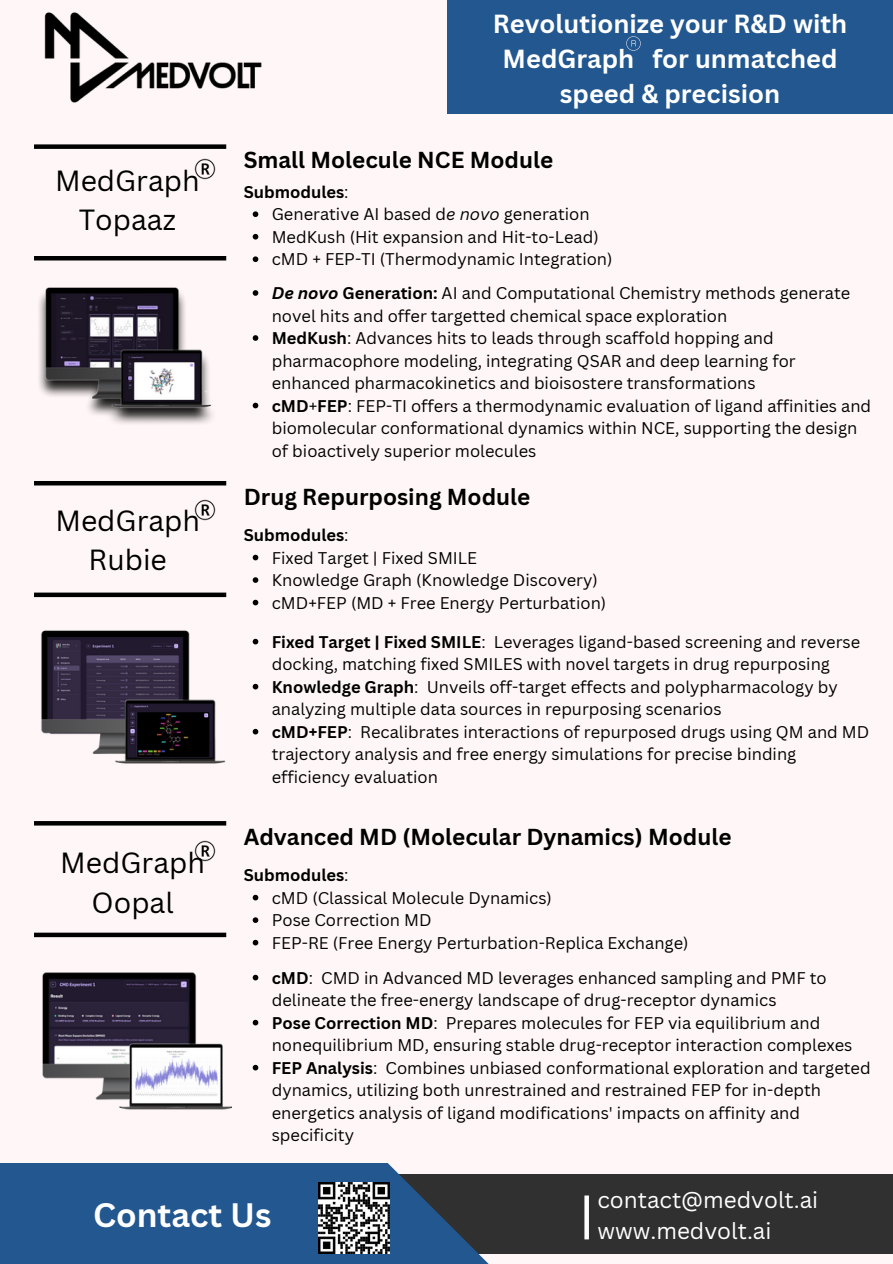
<style>
.page{position:relative;width:893px;height:1264px;background:#fff}
.page>*{position:absolute;margin:0;border:0;box-sizing:border-box;transform-origin:0 0}
.t1{font:700 33px "Canva Sans";color:#fff}
.t2{font:28.35px/39.3px "Canva Sans";color:#000;text-align:center}
.t3{font:700 25.5px/34.8px "Canva Sans";color:#fff;text-align:center}
.t4{font:700 22.5px "Canva Sans";color:#000}
.t5{font:22.5px "Canva Sans";color:#fff}
.t6{font:16.5px/22.5px "Canva Sans";color:#000}
.t7{font:700 16.5px "Canva Sans";color:#000}
.s1{font-weight:400}
.s2{font-style:italic}
.s3{font-weight:700;font-style:italic}
.s4{font-weight:700}
</style>
<div class="page">
<div style="left:0;top:0;width:892px;height:1263px;background:#fff7f7"></div>
<div style="left:446px;top:0;width:446px;height:114px;background:#225790"></div>
<img style="left:44px;top:12px;width:218px;height:91px">
<div style="left:34px;top:144px;width:192px;height:5px;background:#000"></div>
<hr style="left:34px;top:256px;width:192px;height:4px;background:#000">
<hr style="left:34px;top:481px;width:192px;height:4px;background:#000">
<div style="left:34px;top:592px;width:192px;height:5px;background:#000"></div>
<svg style="left:34px;top:821px;width:192px;height:4px"></svg>
<div style="left:34px;top:932px;width:192px;height:5px;background:#000"></div>
<img style="left:41px;top:630px;width:185px;height:134px">
<img style="left:42px;top:972px;width:189px;height:138px">
<img style="left:39px;top:287px;width:174px;height:137px">
<img style="left:194px;top:158px;width:22px;height:22px">
<svg style="left:253px;top:974px;width:5px;height:6px"></svg>
<svg style="left:253px;top:1019px;width:5px;height:6px"></svg>
<svg style="left:253px;top:1064px;width:5px;height:6px"></svg>
<div style="left:345px;top:1174px;width:547px;height:79px;background:#303030"></div>
<div style="left:0;top:1162px;width:489px;height:101px;background:#225790"></div>
<div style="left:584px;top:1195px;width:5px;height:44px;background:#fff"></div>
<img style="left:318px;top:1182px;width:71px;height:70px">
<img style="left:626px;top:36px;width:15px;height:15px">
<svg style="left:253px;top:211px;width:5px;height:6px"></svg>
<svg style="left:253px;top:234px;width:5px;height:5px"></svg>
<svg style="left:253px;top:256px;width:5px;height:6px"></svg>
<svg style="left:253px;top:290px;width:5px;height:6px"></svg>
<svg style="left:253px;top:335px;width:5px;height:6px"></svg>
<svg style="left:253px;top:403px;width:5px;height:5px"></svg>
<svg style="left:253px;top:554px;width:5px;height:6px"></svg>
<svg style="left:253px;top:577px;width:5px;height:6px"></svg>
<svg style="left:253px;top:599px;width:5px;height:6px"></svg>
<svg style="left:253px;top:639px;width:5px;height:5px"></svg>
<svg style="left:253px;top:684px;width:5px;height:5px"></svg>
<svg style="left:253px;top:729px;width:5px;height:5px"></svg>
<svg style="left:253px;top:894px;width:5px;height:6px"></svg>
<svg style="left:253px;top:917px;width:5px;height:6px"></svg>
<svg style="left:253px;top:939px;width:5px;height:6px"></svg>
<img style="left:194px;top:499px;width:22px;height:22px">
<img style="left:194px;top:840px;width:22px;height:22px">
<h2 class="t2" style="left:55px;top:160px;width:146px">MedGraph<br>Topaaz</h2>
<p class="t2" style="left:55px;top:500px;width:146px">MedGraph<br>Rubie</p>
<h5 class="t2" style="left:60px;top:842px;width:146px">MedGraph<br>Oopal</h5>
<p class="t3" style="left:493px;top:6px;width:356px">Revolutionize your R&amp;D with<br>MedGraph for unmatched speed &amp; precision</p>
<p class="t4" style="left:244px;top:144px;width:311px">Small Molecule NCE Module</p>
<p class="t7" style="left:244px;top:180px;width:106px">Submodules<span class="s1">:</span></p>
<p class="t6" style="left:272px;top:203px;width:319px">Generative AI based d<span class="s2">e novo</span> generation</p>
<p class="t6" style="left:272px;top:225px;width:328px">MedKush (Hit expansion and Hit-to-Lead)</p>
<p class="t6" style="left:272px;top:248px;width:342px">cMD + FEP-TI (Thermodynamic Integration)</p>
<h4 class="t6" style="left:272px;top:281px;width:580px"><span class="s3">De novo</span> <span class="s4">Generation:</span> AI and Computational Chemistry methods generate novel hits and offer targetted chemical space exploration</h4>
<p class="t6" style="left:272px;top:326px;width:525px"><span class="s4">MedKush</span>: Advances hits to leads through scaffold hopping and pharmacophore modeling, integrating QSAR and deep learning for enhanced pharmacokinetics and bioisostere transformations</p>
<p class="t6" style="left:272px;top:394px;width:601px"><span class="s4">cMD</span>+<span class="s4">FEP</span>: FEP-TI offers a thermodynamic evaluation of ligand affinities and biomolecular conformational dynamics within NCE, supporting the design of bioactively superior molecules</p>
<p class="t4" style="left:244px;top:480px;width:288px">Drug Repurposing Module</p>
<p class="t7" style="left:244px;top:523px;width:106px">Submodules<span class="s1">:</span></p>
<p class="t6" style="left:272px;top:546px;width:207px">Fixed Target | Fixed SMILE</p>
<p class="t6" style="left:272px;top:568px;width:327px">Knowledge Graph (Knowledge Discovery)</p>
<p class="t6" style="left:272px;top:591px;width:336px">cMD+FEP (MD + Free Energy Perturbation)</p>
<p class="t6" style="left:272px;top:630px;width:590px"><span class="s4">Fixed Target | Fixed SMILE</span>: Leverages ligand-based screening and reverse docking, matching fixed SMILES with novel targets in drug repurposing</p>
<h2 class="t6" style="left:272px;top:675px;width:567px"><span class="s4">Knowledge Graph</span>: Unveils off-target effects and polypharmacology by analyzing multiple data sources in repurposing scenarios</h2>
<h4 class="t6" style="left:272px;top:720px;width:599px"><span class="s4">cMD+FEP</span>: Recalibrates interactions of repurposed drugs using QM and MD trajectory analysis and free energy simulations for precise binding efficiency evaluation</h4>
<p class="t4" style="left:244px;top:820px;width:489px">Advanced MD (Molecular Dynamics) Module</p>
<p class="t7" style="left:244px;top:863px;width:106px">Submodules<span class="s1">:</span></p>
<p class="t6" style="left:272px;top:886px;width:282px">cMD (Classical Molecule Dynamics)</p>
<p class="t6" style="left:272px;top:908px;width:161px">Pose Correction MD</p>
<p class="t6" style="left:272px;top:931px;width:418px">FEP-RE (Free Energy Perturbation-Replica Exchange)</p>
<p class="t6" style="left:272px;top:966px;width:556px"><span class="s4">cMD</span>: CMD in Advanced MD leverages enhanced sampling and PMF to delineate the free-energy landscape of drug-receptor dynamics</p>
<p class="t6" style="left:272px;top:1011px;width:582px"><span class="s4">Pose Correction MD</span>: Prepares molecules for FEP via equilibrium and nonequilibrium MD, ensuring stable drug-receptor interaction complexes</p>
<p class="t6" style="left:272px;top:1056px;width:600px"><span class="s4">FEP Analysis</span>: Combines unbiased conformational exploration and targeted dynamics, utilizing both unrestrained and restrained FEP for in-depth energetics analysis of ligand modifications' impacts on affinity and specificity</p>
<p class="t1" style="left:93px;top:1191px;width:180px">Contact Us</p>
<h1 class="t5" style="left:597px;top:1183px;width:222px">contact@medvolt.ai</h1>
<p class="t5" style="left:597px;top:1214px;width:175px">www.medvolt.ai</p>
</div>
